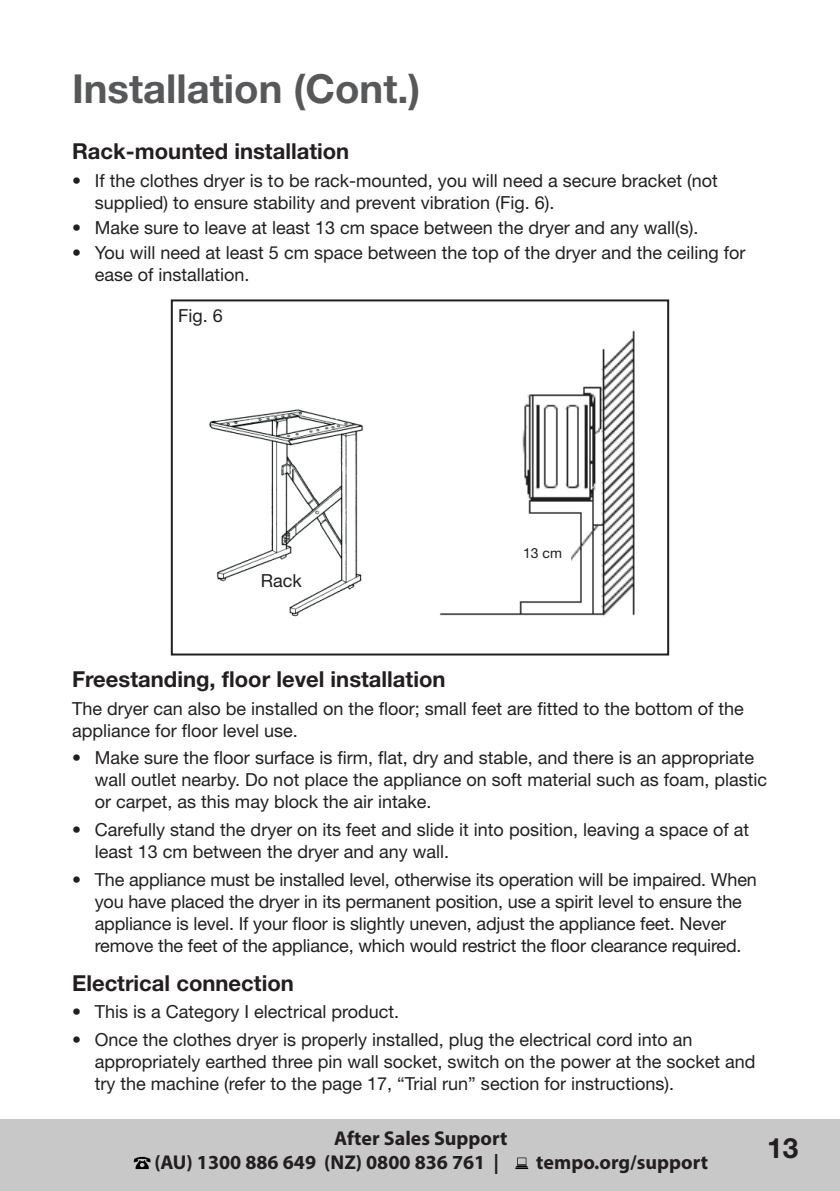
<style>
.page{position:relative;width:840px;height:1191px;background:#fff}
.page>*{position:absolute;margin:0;border:0;box-sizing:border-box;transform-origin:0 0}
.t1{font:700 40px "Helvetica Neue";color:#57585a}
.t2{font:700 28px "Helvetica Neue LT Std";color:#231f20}
.t3{font:700 22px "Helvetica Neue";color:#231f20}
.t4{font:700 20px/24px "Myriad Pro";color:#231f20}
.t5{font:18px/22px "Helvetica Neue";color:#231f20}
.t6{font:14px "Helvetica Neue";color:#231f20}
</style>
<div class="page">
<div style="left:0;top:1118px;width:839px;height:73px;background:#c8c8c9"></div>
<svg style="left:134px;top:1156px;width:16px;height:13px"></svg>
<svg style="left:515px;top:1157px;width:13px;height:12px"></svg>
<div style="left:171px;top:299px;width:497px;height:356px;border:2px solid #231f20"></div>
<img style="left:209px;top:409px;width:154px;height:208px">
<img style="left:440px;top:330px;width:195px;height:287px">
<div style="left:514px;top:539px;width:55px;height:43px;background:#fff"></div>
<div style="left:247px;top:573px;width:68px;height:18px;background:#fff"></div>
<h1 class="t1" style="left:72px;top:64px;width:349px">Installation (Cont.)</h1>
<p class="t3" style="left:72px;top:138px;width:278px">Rack-mounted installation</p>
<p class="t5" style="left:95px;top:169px;width:624px;text-indent:-23px">• If the clothes dryer is to be rack-mounted, you will need a secure bracket (not supplied) to ensure stability and prevent vibration (Fig. 6).</p>
<p class="t5" style="left:72px;top:216px;width:627px">• Make sure to leave at least 13 cm space between the dryer and any wall(s).</p>
<p class="t5" style="left:95px;top:241px;width:652px;text-indent:-23px">• You will need at least 5 cm space between the top of the dryer and the ceiling for ease of installation.</p>
<p class="t5" style="left:178px;top:304px;width:46px">Fig. 6</p>
<p class="t5" style="left:261px;top:570px;width:43px">Rack</p>
<p class="t6" style="left:522px;top:544px;width:40px">13 cm</p>
<p class="t3" style="left:72px;top:665px;width:375px">Freestanding, floor level installation</p>
<p class="t5" style="left:72px;top:697px;width:673px">The dryer can also be installed on the floor; small feet are fitted to the bottom of the appliance for floor level use.</p>
<p class="t5" style="left:95px;top:746px;width:673px;text-indent:-23px">• Make sure the floor surface is firm, flat, dry and stable, and there is an appropriate wall outlet nearby. Do not place the appliance on soft material such as foam, plastic or carpet, as this may block the air intake.</p>
<p class="t5" style="left:95px;top:818px;width:655px;text-indent:-23px">• Carefully stand the dryer on its feet and slide it into position, leaving a space of at least 13 cm between the dryer and any wall.</p>
<p class="t5" style="left:72px;top:868px;width:685px;text-align:center">• The appliance must be installed level, otherwise its operation will be impaired. When you have placed the dryer in its permanent position, use a spirit level to ensure the appliance is level. If your floor is slightly uneven, adjust the appliance feet. Never remove the feet of the appliance, which would restrict the floor clearance required.</p>
<p class="t3" style="left:72px;top:969px;width:223px">Electrical connection</p>
<p class="t5" style="left:72px;top:1000px;width:328px">• This is a Category I electrical product.</p>
<p class="t5" style="left:95px;top:1028px;width:662px;text-indent:-23px">• Once the clothes dryer is properly installed, plug the electrical cord into an appropriately earthed three pin wall socket, switch on the power at the socket and try the machine (refer to the page 17, “Trial run” section for instructions).</p>
<p class="t4" style="left:154px;top:1125px;width:354px;text-indent:180px">After Sales Support (AU) 1300 886 649 (NZ) 0800 836 761 |</p>
<p class="t4" style="left:536px;top:1149px;width:173px">tempo.org/support</p>
<h2 class="t2" style="left:766px;top:1131px;width:33px">13</h2>
</div>
